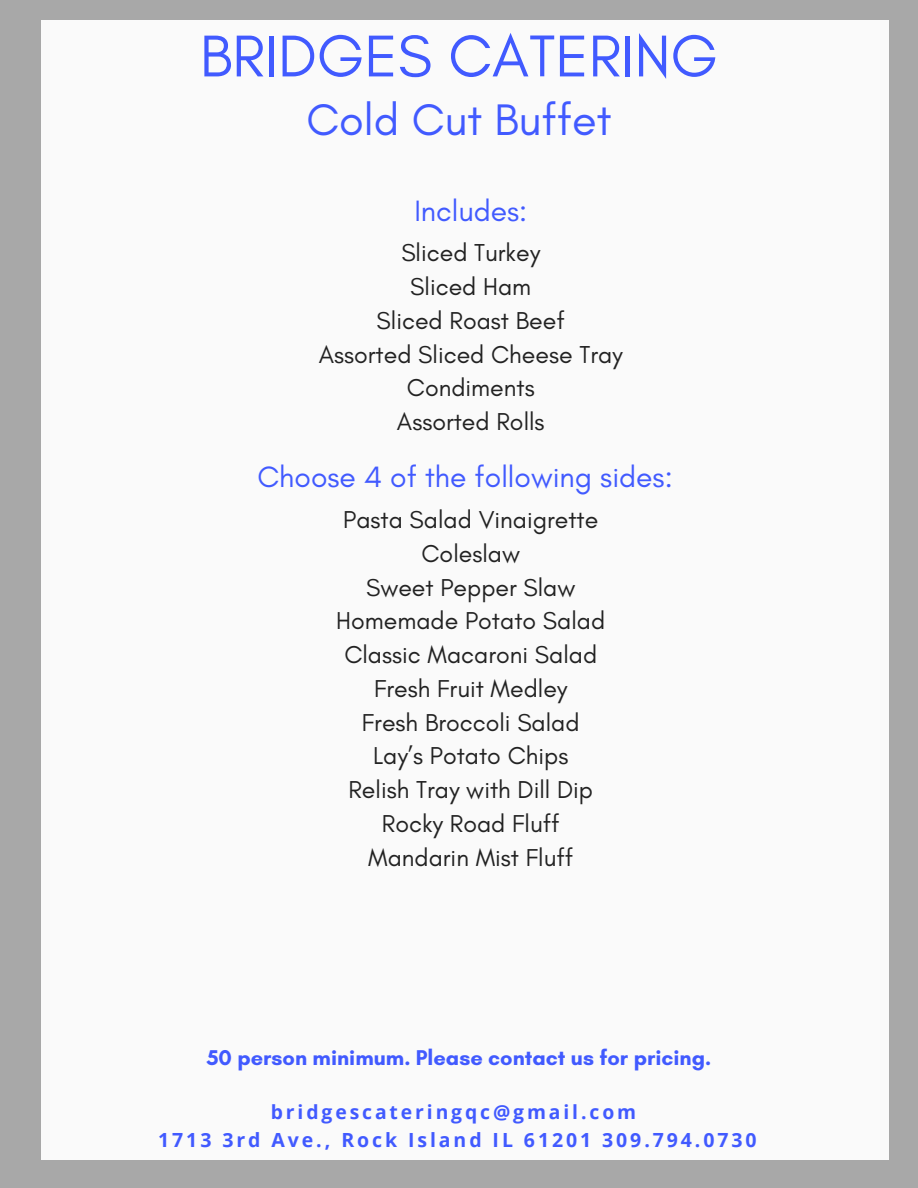
<style>
.page{position:relative;width:918px;height:1188px;background:#a8a8a8}
.page>*{position:absolute;margin:0;border:0;box-sizing:border-box;transform-origin:0 0}
.t1{font:60px "Glacial Indifference";color:#415aff}
.t2{font:45px "Glacial Indifference";color:#415aff}
.t3{font:30px "Glacial Indifference";color:#415aff}
.t4{font:24.9px/33.8px "Glacial Indifference";color:#222;text-align:center}
.t5{font:700 21.75px "Glacial Indifference";color:#415aff}
.t6{font:700 19.5px "Open Sans";letter-spacing:.15em;color:#415aff}
.t7{font:700 19.35px "Open Sans";letter-spacing:.15em;color:#415aff}
</style>
<div class="page">
<div style="left:41px;top:21px;width:847px;height:1139px;background:#fafafa"></div>
<h5 class="t1" style="left:200px;top:19px;width:520px">BRIDGES CATERING</h5>
<p class="t2" style="left:306px;top:92px;width:307px">Cold Cut Buffet</p>
<p class="t3" style="left:414px;top:192px;width:114px">Includes:</p>
<h1 class="t4" style="left:319px;top:236px;width:306px">Sliced Turkey<br>Sliced Ham<br>Sliced Roast Beef<br>Assorted Sliced Cheese Tray<br>Condiments<br>Assorted Rolls</h1>
<h2 class="t3" style="left:257px;top:459px;width:417px">Choose 4 of the following sides:</h2>
<h4 class="t4" style="left:336px;top:502px;width:270px">Pasta Salad Vinaigrette<br>Coleslaw<br>Sweet Pepper Slaw<br>Homemade Potato Salad<br>Classic Macaroni Salad<br>Fresh Fruit Medley<br>Fresh Broccoli Salad<br>Lay’s Potato Chips<br>Relish Tray with Dill Dip<br>Rocky Road Fluff<br>Mandarin Mist Fluff</h4>
<h4 class="t5" style="left:207px;top:1045px;width:506px">50 person minimum. Please contact us for pricing.</h4>
<h3 class="t7" style="left:271px;top:1098px;width:367px">bridgescateringqc@gmail.com</h3>
<h3 class="t6" style="left:158px;top:1126px;width:600px">1713 3rd Ave., Rock Island IL 61201 309.794.0730</h3>
</div>
